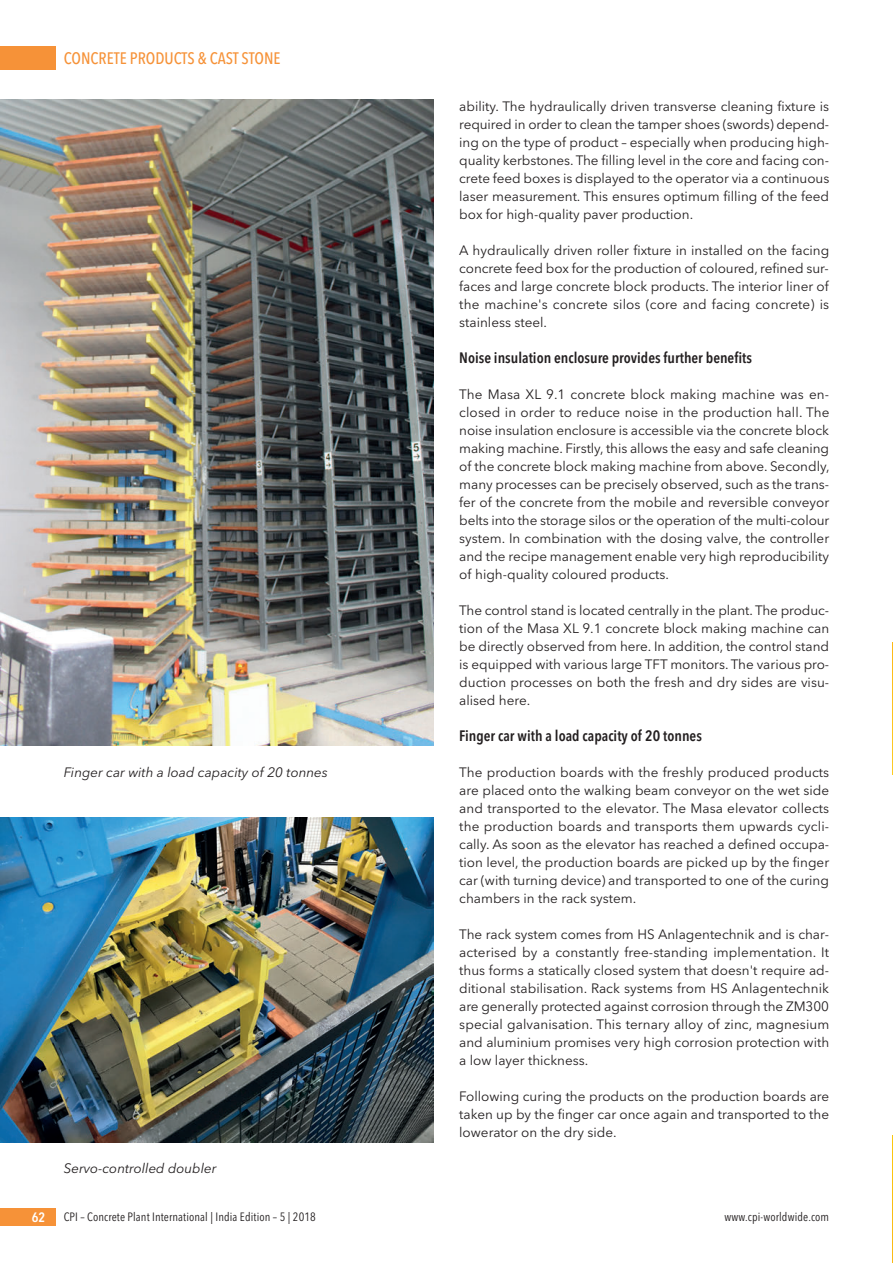
<style>
.page{position:relative;width:893px;height:1263px;background:#fff}
.page>*{position:absolute;margin:0;border:0;box-sizing:border-box;transform-origin:0 0}
.t1{font:500 16.5px "Avenir Next Condensed";color:#f69238}
.t2{font:600 15px "Avenir Next Condensed";color:#231f20}
.t3{font:13.5px/18px "Avenir Next";color:#231f20;text-align:justify}
.t4{font:italic 13.5px "Avenir Next";color:#231f20}
.t5{font:600 13.5px "Avenir Next Condensed";color:#fff}
.t6{font:12px "Avenir Next Condensed";letter-spacing:.01em;color:#231f20}
</style>
<div class="page">
<div style="left:0;top:47px;width:55px;height:23px;background:#f69238"></div>
<div style="left:0;top:1208px;width:55px;height:18px;background:#f69238"></div>
<img style="left:0;top:100px;width:434px;height:645px">
<img style="left:0;top:817px;width:434px;height:326px">
<img style="left:892px;top:642px;width:1px;height:621px">
<p class="t1" style="left:64px;top:51px;width:218px">CONCRETE PRODUCTS &amp; CAST STONE</p>
<p class="t4" style="left:64px;top:766px;width:266px">Finger car with a load capacity of 20 tonnes</p>
<p class="t4" style="left:64px;top:1162px;width:154px">Servo-controlled doubler</p>
<p class="t3" style="left:459px;top:98px;width:372px">ability. The hydraulically driven transverse cleaning fixture is required in order to clean the tamper shoes (swords) depend&shy;ing on the type of product – especially when producing high&shy;quality kerbstones. The filling level in the core and facing con&shy;crete feed boxes is displayed to the operator via a continuous laser measurement. This ensures optimum filling of the feed box for high-quality paver production.</p>
<p class="t3" style="left:459px;top:242px;width:371px">A hydraulically driven roller fixture in installed on the facing concrete feed box for the production of coloured, refined sur&shy;faces and large concrete block products. The interior liner of the machine's concrete silos (core and facing concrete) is stainless steel.</p>
<p class="t2" style="left:459px;top:351px;width:294px">Noise insulation enclosure provides further benefits</p>
<p class="t3" style="left:459px;top:386px;width:372px">The Masa XL 9.1 concrete block making machine was en&shy;closed in order to reduce noise in the production hall. The noise insulation enclosure is accessible via the concrete block making machine. Firstly, this allows the easy and safe cleaning of the concrete block making machine from above. Secondly, many processes can be precisely observed, such as the trans&shy;fer of the concrete from the mobile and reversible conveyor belts into the storage silos or the operation of the multi-colour system. In combination with the dosing valve, the controller and the recipe management enable very high reproducibility of high-quality coloured products.</p>
<p class="t3" style="left:459px;top:602px;width:371px">The control stand is located centrally in the plant. The produc&shy;tion of the Masa XL 9.1 concrete block making machine can be directly observed from here. In addition, the control stand is equipped with various large TFT monitors. The various pro&shy;duction processes on both the fresh and dry sides are visu&shy;alised here.</p>
<p class="t2" style="left:459px;top:729px;width:244px">Finger car with a load capacity of 20 tonnes</p>
<p class="t3" style="left:459px;top:764px;width:371px">The production boards with the freshly produced products are placed onto the walking beam conveyor on the wet side and transported to the elevator. The Masa elevator collects the production boards and transports them upwards cycli&shy;cally. As soon as the elevator has reached a defined occupa&shy;tion level, the production boards are picked up by the finger car (with turning device) and transported to one of the curing chambers in the rack system.</p>
<p class="t3" style="left:459px;top:926px;width:372px">The rack system comes from HS Anlagentechnik and is char&shy;acterised by a constantly free-standing implementation. It thus forms a statically closed system that doesn't require ad&shy;ditional stabilisation. Rack systems from HS Anlagentechnik are generally protected against corrosion through the ZM300 special galvanisation. This ternary alloy of zinc, magnesium and aluminium promises very high corrosion protection with a low layer thickness.</p>
<p class="t3" style="left:459px;top:1088px;width:371px">Following curing the products on the production boards are taken up by the finger car once again and transported to the lowerator on the dry side.</p>
<p class="t5" style="left:32px;top:1211px;width:15px">62</p>
<p class="t6" style="left:64px;top:1209px;width:254px">CPI – Concrete Plant International | India Edition – 5 | 2018</p>
<p class="t6" style="left:725px;top:1209px;width:106px">www.cpi-worldwide.com</p>
</div>
